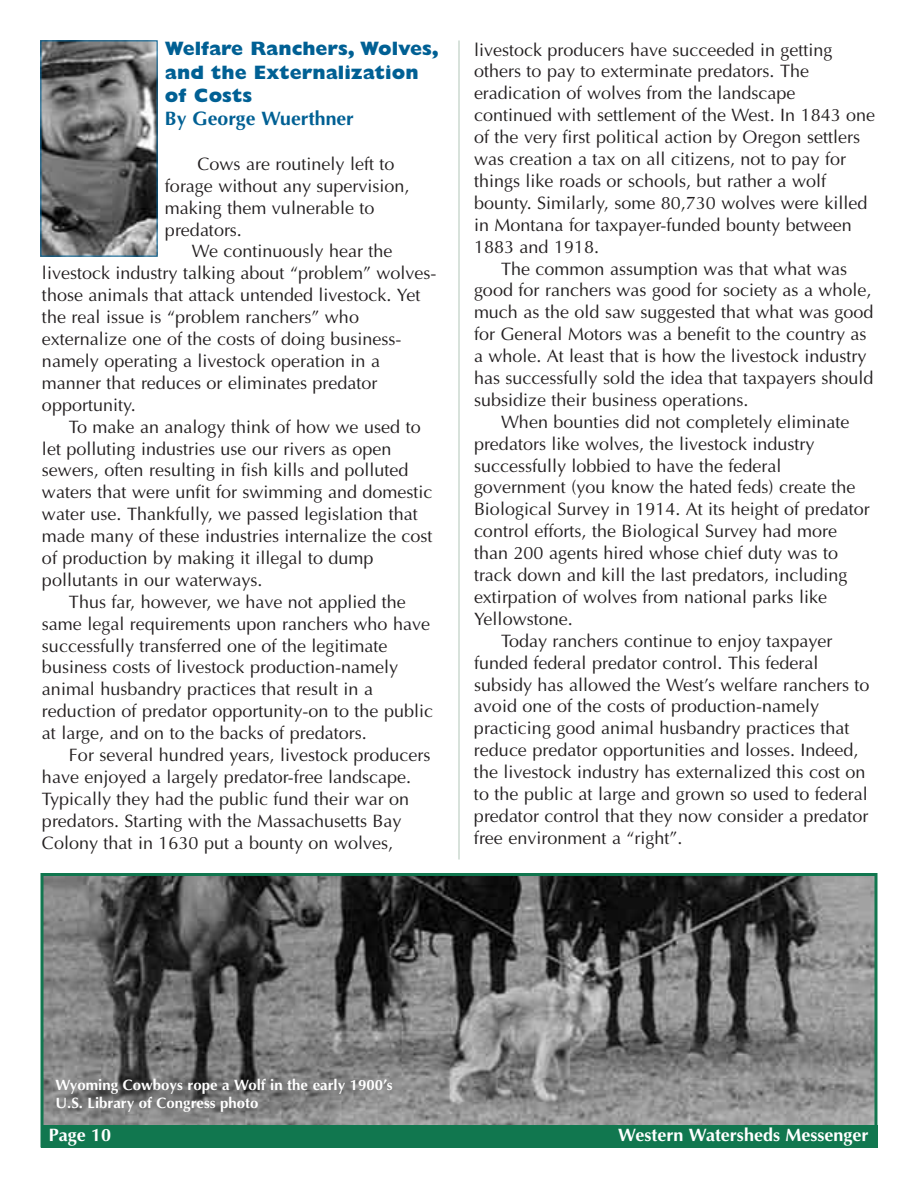
<style>
.page{position:relative;width:918px;height:1188px;background:#fff}
.page>*{position:absolute;margin:0;border:0;box-sizing:border-box;transform-origin:0 0}
.t1{font:800 19.5px/23.5px "Gill Sans";color:#006094}
.t2{font:700 19.5px "Optima";color:#006094}
.t3{font:18px/21.9px "Optima";color:#231f20}
.t4{font:700 18px "Optima";color:#fff}
.t5{font:700 15px/18.3px "Optima";color:#fff}
</style>
<div class="page">
<img style="left:44px;top:877px;width:830px;height:248px">
<div style="left:40px;top:873px;width:838px;height:275px;border:3px solid #11774f"></div>
<div style="left:41px;top:1125px;width:837px;height:23px;background:#11774f"></div>
<hr style="left:459px;top:40px;width:1px;height:820px;background:#b3c7b9">
<img style="left:42px;top:42px;width:113px;height:212px">
<div style="left:40px;top:40px;width:117px;height:216px;border:1px solid #006094"></div>
<p class="t1" style="left:165px;top:39px;width:275px">Welfare Ranchers, Wolves, and the Externalization of Costs</p>
<p class="t2" style="left:165px;top:107px;width:190px">By George Wuerthner</p>
<p class="t3" style="left:165px;top:153px;width:246px;text-indent:33px">Cows are routinely left to forage without any supervision, making them vulnerable to predators.</p>
<p class="t3" style="left:42px;top:240px;width:396px;text-indent:150px">We continuously hear the livestock industry talking about “problem” wolves&shy;those animals that attack untended livestock. Yet the real issue is “problem ranchers” who externalize one of the costs of doing business&shy;namely operating a livestock operation in a manner that reduces or eliminates predator opportunity.</p>
<p class="t3" style="left:42px;top:415px;width:392px;text-indent:27px">To make an analogy think of how we used to let polluting industries use our rivers as open sewers, often resulting in fish kills and polluted waters that were unfit for swimming and domestic water use. Thankfully, we passed legislation that made many of these industries internalize the cost of production by making it illegal to dump pollutants in our waterways.</p>
<p class="t3" style="left:42px;top:591px;width:393px;text-indent:27px">Thus far, however, we have not applied the same legal requirements upon ranchers who have successfully transferred one of the legitimate business costs of livestock production-namely animal husbandry practices that result in a reduction of predator opportunity-on to the public at large, and on to the backs of predators.</p>
<p class="t3" style="left:42px;top:744px;width:390px;text-indent:27px">For several hundred years, livestock producers have enjoyed a largely predator-free landscape.<br>Typically they had the public fund their war on predators. Starting with the Massachusetts Bay Colony that in 1630 put a bounty on wolves,</p>
<p class="t3" style="left:474px;top:38px;width:360px">livestock producers have succeeded in getting</p>
<p class="t3" style="left:474px;top:60px;width:337px">others to pay to exterminate predators. The</p>
<p class="t3" style="left:474px;top:82px;width:323px">eradication of wolves from the landscape</p>
<p class="t3" style="left:474px;top:104px;width:403px">continued with settlement of the West. In 1843 one</p>
<p class="t3" style="left:474px;top:126px;width:388px">of the very first political action by Oregon settlers</p>
<p class="t3" style="left:474px;top:148px;width:374px">was creation a tax on all citizens, not to pay for</p>
<p class="t3" style="left:474px;top:170px;width:354px">things like roads or schools, but rather a wolf</p>
<p class="t3" style="left:474px;top:192px;width:395px">bounty. Similarly, some 80,730 wolves were killed</p>
<p class="t3" style="left:474px;top:214px;width:379px">in Montana for taxpayer-funded bounty between</p>
<p class="t3" style="left:474px;top:235px;width:127px">1883 and 1918.</p>
<p class="t3" style="left:501px;top:257px;width:348px">The common assumption was that what was</p>
<p class="t3" style="left:474px;top:279px;width:399px">good for ranchers was good for society as a whole,</p>
<p class="t3" style="left:474px;top:301px;width:401px">much as the old saw suggested that what was good</p>
<p class="t3" style="left:474px;top:323px;width:394px">for General Motors was a benefit to the country as</p>
<p class="t3" style="left:474px;top:345px;width:394px">a whole. At least that is how the livestock industry</p>
<p class="t3" style="left:474px;top:367px;width:401px">has successfully sold the idea that taxpayers should</p>
<p class="t3" style="left:474px;top:389px;width:276px">subsidize their business operations.</p>
<p class="t3" style="left:501px;top:411px;width:350px">When bounties did not completely eliminate</p>
<p class="t3" style="left:474px;top:433px;width:342px">predators like wolves, the livestock industry</p>
<p class="t3" style="left:474px;top:454px;width:309px">successfully lobbied to have the federal</p>
<p class="t3" style="left:474px;top:476px;width:383px">government (you know the hated feds) create the</p>
<p class="t3" style="left:474px;top:498px;width:397px">Biological Survey in 1914. At its height of predator</p>
<p class="t3" style="left:474px;top:520px;width:365px">control efforts, the Biological Survey had more</p>
<p class="t3" style="left:474px;top:542px;width:366px">than 200 agents hired whose chief duty was to</p>
<p class="t3" style="left:474px;top:564px;width:375px">track down and kill the last predators, including</p>
<p class="t3" style="left:474px;top:586px;width:355px">extirpation of wolves from national parks like</p>
<p class="t3" style="left:474px;top:608px;width:100px">Yellowstone.</p>
<p class="t3" style="left:501px;top:630px;width:333px">Today ranchers continue to enjoy taxpayer</p>
<p class="t3" style="left:474px;top:651px;width:346px">funded federal predator control. This federal</p>
<p class="t3" style="left:474px;top:673px;width:397px">subsidy has allowed the West’s welfare ranchers to</p>
<p class="t3" style="left:474px;top:695px;width:347px">avoid one of the costs of production-namely</p>
<p class="t3" style="left:474px;top:717px;width:377px">practicing good animal husbandry practices that</p>
<p class="t3" style="left:474px;top:739px;width:386px">reduce predator opportunities and losses. Indeed,</p>
<p class="t3" style="left:474px;top:761px;width:393px">the livestock industry has externalized this cost on</p>
<p class="t3" style="left:474px;top:783px;width:395px">to the public at large and grown so used to federal</p>
<p class="t3" style="left:474px;top:805px;width:396px">predator control that they now consider a predator</p>
<p class="t3" style="left:474px;top:827px;width:210px">free environment a “right”.</p>
<p class="t5" style="left:56px;top:1076px;width:339px">Wyoming Cowboys rope a Wolf in the early 1900’s<br>U.S. Library of Congress photo</p>
<p class="t4" style="left:49px;top:1125px;width:64px">Page 10</p>
<p class="t4" style="left:618px;top:1125px;width:252px">Western Watersheds Messenger</p>
</div>
